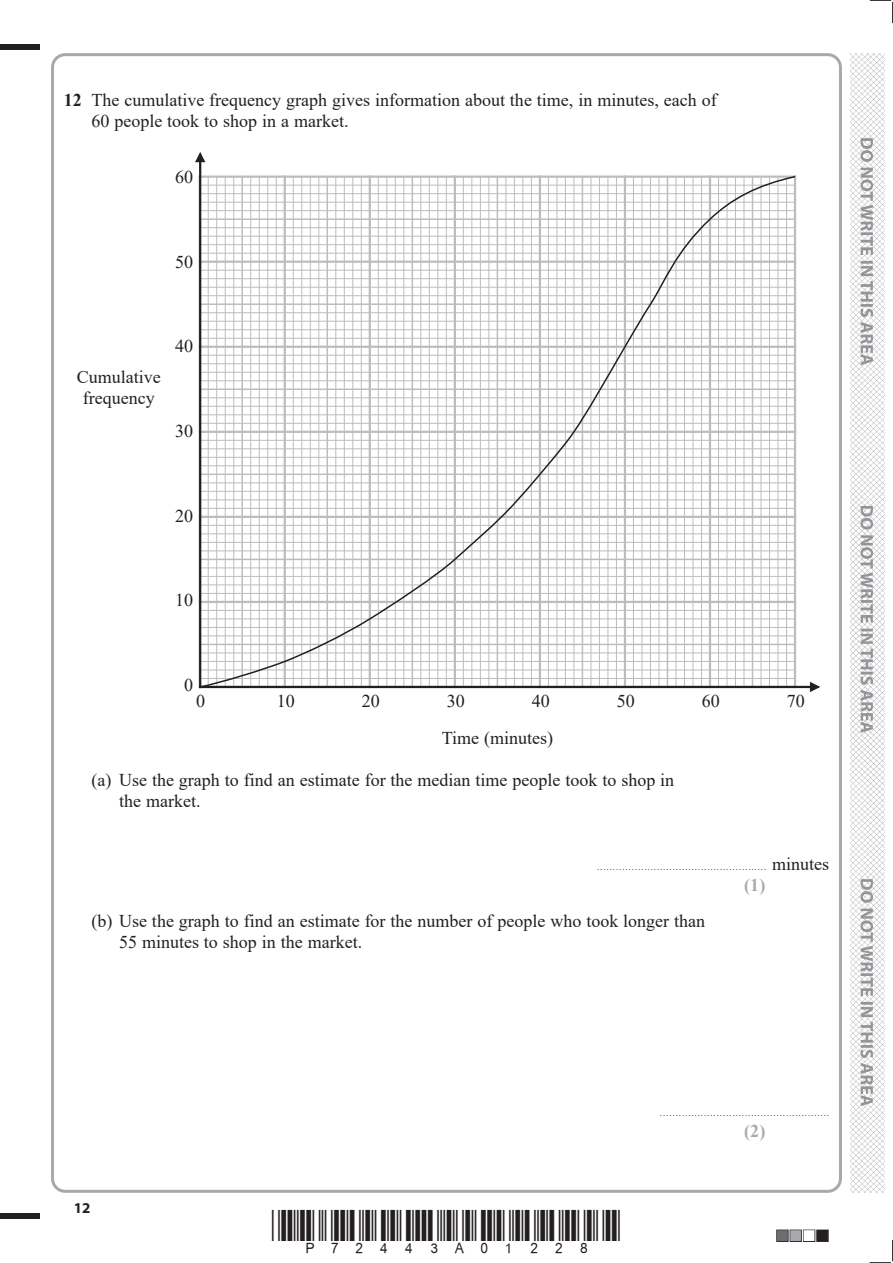
<style>
.page{position:relative;width:893px;height:1263px;background:#fff}
.page>*{position:absolute;margin:0;border:0;box-sizing:border-box;transform-origin:0 0}
.t1{font:39px "Bar Code 39 c HR";color:#231f20}
.t2{font:18px/21px "Times New Roman";color:#231f20}
.t3{font:700 18px "Times New Roman";color:#a8a9ad}
.t4{font:700 15px "Myriad Pro";color:#231f20}
.t5{font:9px "Times New Roman";color:#231f20}
.s1{font-weight:700}
.s2{font-size:18px}
</style>
<div class="page">
<div style="left:0;top:44px;width:40px;height:5px;background:#231f20"></div>
<div style="left:0;top:1214px;width:40px;height:5px;background:#231f20"></div>
<svg style="left:870px;top:0;width:23px;height:23px"></svg>
<svg style="left:870px;top:1240px;width:23px;height:23px"></svg>
<img style="left:850px;top:53px;width:34px;height:1140px">
<svg style="left:860px;top:138px;width:13px;height:968px"></svg>
<svg style="left:809px;top:682px;width:11px;height:10px"></svg>
<svg style="left:195px;top:152px;width:11px;height:11px"></svg>
<hr style="left:200px;top:686px;width:610px;height:2px;background:#231f20">
<hr style="left:199px;top:162px;width:2px;height:525px;background:#231f20">
<svg style="left:198px;top:175px;width:599px;height:514px"></svg>
<p class="t2" style="left:91px;top:89px;width:627px;text-indent:-28px"><span class="s1">12</span> The cumulative frequency graph gives information about the time, in minutes, each of<br>60 people took to shop in a market.</p>
<p class="t2" style="left:175px;top:166px;width:19px">60</p>
<p class="t2" style="left:175px;top:250px;width:19px">50</p>
<p class="t2" style="left:77px;top:365px;width:86px;text-align:center">Cumulative frequency</p>
<p class="t2" style="left:175px;top:335px;width:19px">40</p>
<p class="t2" style="left:175px;top:420px;width:19px">30</p>
<p class="t2" style="left:175px;top:504px;width:19px">20</p>
<p class="t2" style="left:175px;top:589px;width:19px">10</p>
<p class="t2" style="left:184px;top:674px;width:10px">0</p>
<p class="t2" style="left:196px;top:689px;width:10px">0</p>
<p class="t2" style="left:277px;top:689px;width:19px">10</p>
<p class="t2" style="left:362px;top:689px;width:19px">20</p>
<p class="t2" style="left:447px;top:689px;width:19px">30</p>
<p class="t2" style="left:532px;top:689px;width:19px">40</p>
<p class="t2" style="left:617px;top:689px;width:19px">50</p>
<p class="t2" style="left:702px;top:689px;width:19px">60</p>
<p class="t2" style="left:787px;top:689px;width:19px">70</p>
<p class="t2" style="left:442px;top:726px;width:113px">Time (minutes)</p>
<p class="t2" style="left:119px;top:769px;width:557px;text-indent:-28px">(a) Use the graph to find an estimate for the median time people took to shop in the market.</p>
<p class="t5" style="left:597px;top:861px;width:234px">...................................................... <span class="s2">minutes</span></p>
<p class="t3" style="left:744px;top:872px;width:23px">(1)</p>
<p class="t2" style="left:119px;top:910px;width:588px;text-indent:-28px">(b) Use the graph to find an estimate for the number of people who took longer than<br>55 minutes to shop in the market.</p>
<p class="t4" style="left:74px;top:1198px;width:18px">12</p>
<h1 class="t1" style="left:372px;top:1199px;width:76px">✔✔✓</h1>
<p class="t5" style="left:660px;top:1107px;width:171px">......................................................</p>
<p class="t3" style="left:744px;top:1118px;width:23px">(2)</p>
</div>
